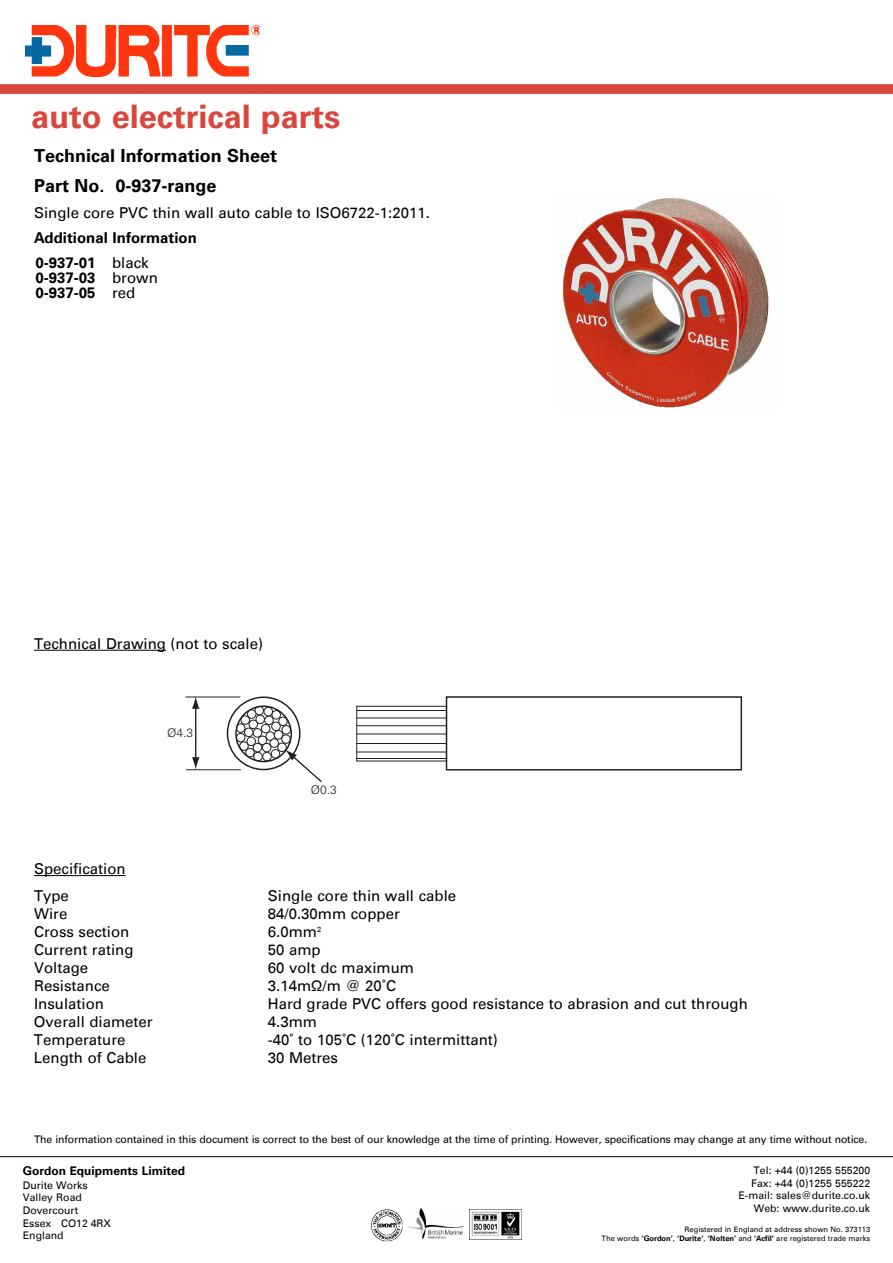
<style>
.page{position:relative;width:893px;height:1263px;background:#fff}
.page>*{position:absolute;margin:0;border:0;box-sizing:border-box;transform-origin:0 0}
.t1{font:700 32.55px "Univers Com 65";color:#da453c}
.t2{font:700 18px/29.7px "Univers Com 65";color:#000}
.t3{font:15px/27px "Univers Com 55 Roman";color:#000}
.t4{font:700 15px/15px "Univers Com 65";color:#000}
.t5{font:700 12px "Univers Com 65";color:#000}
.t6{font:300 12px "Univers";color:#231f20}
.t7{font:10.5px/12.6px "Univers Com 55 Roman";letter-spacing:-.01em;color:#000}
.t8{font:7.5px/9px "Univers Com 55 Roman";color:#000;text-align:right}
.s1{font-family:"Univers Com 55 Roman";font-weight:400}
.s2{font-family:"Univers Com 65";font-weight:700}
</style>
<div class="page">
<div style="left:0;top:84px;width:893px;height:10px;background:#da453c"></div>
<img style="left:371px;top:1209px;width:32px;height:33px">
<img style="left:469px;top:1209px;width:53px;height:30px">
<img style="left:408px;top:1208px;width:55px;height:30px">
<img style="left:26px;top:26px;width:234px;height:50px">
<hr style="left:0;top:1156px;width:893px;height:1px;background:#000">
<img style="left:562px;top:196px;width:207px;height:213px">
<div style="left:261px;top:724px;width:9px;height:9px;border:1px solid #231f20;border-radius:50%"></div>
<div style="left:258px;top:736px;width:9px;height:9px;border:1px solid #231f20;border-radius:50%"></div>
<div style="left:266px;top:731px;width:9px;height:10px;border:1px solid #231f20;border-radius:50%"></div>
<div style="left:264px;top:716px;width:10px;height:9px;border:1px solid #231f20;border-radius:50%"></div>
<div style="left:253px;top:728px;width:9px;height:9px;border:1px solid #231f20;border-radius:50%"></div>
<div style="left:249px;top:720px;width:9px;height:9px;border:1px solid #231f20;border-radius:50%"></div>
<div style="left:256px;top:715px;width:9px;height:9px;border:1px solid #231f20;border-radius:50%"></div>
<div style="left:278px;top:717px;width:10px;height:9px;border:1px solid #231f20;border-radius:50%"></div>
<div style="left:282px;top:725px;width:9px;height:9px;border:1px solid #231f20;border-radius:50%"></div>
<div style="left:264px;top:707px;width:9px;height:9px;border:1px solid #231f20;border-radius:50%"></div>
<div style="left:277px;top:743px;width:10px;height:9px;border:1px solid #231f20;border-radius:50%"></div>
<div style="left:271px;top:722px;width:10px;height:9px;border:1px solid #231f20;border-radius:50%"></div>
<div style="left:272px;top:710px;width:9px;height:9px;border:1px solid #231f20;border-radius:50%"></div>
<div style="left:255px;top:706px;width:9px;height:9px;border:1px solid #231f20;border-radius:50%"></div>
<div style="left:236px;top:723px;width:9px;height:10px;border:1px solid #231f20;border-radius:50%"></div>
<div style="left:236px;top:733px;width:9px;height:9px;border:1px solid #231f20;border-radius:50%"></div>
<div style="left:244px;top:728px;width:9px;height:9px;border:1px solid #231f20;border-radius:50%"></div>
<div style="left:241px;top:715px;width:9px;height:10px;border:1px solid #231f20;border-radius:50%"></div>
<div style="left:239px;top:741px;width:10px;height:10px;border:1px solid #231f20;border-radius:50%"></div>
<div style="left:247px;top:737px;width:9px;height:9px;border:1px solid #231f20;border-radius:50%"></div>
<div style="left:247px;top:709px;width:9px;height:10px;border:1px solid #231f20;border-radius:50%"></div>
<div style="left:245px;top:748px;width:10px;height:9px;border:1px solid #231f20;border-radius:50%"></div>
<div style="left:253px;top:752px;width:10px;height:9px;border:1px solid #231f20;border-radius:50%"></div>
<div style="left:281px;top:734px;width:10px;height:10px;border:1px solid #231f20;border-radius:50%"></div>
<div style="left:271px;top:749px;width:9px;height:9px;border:1px solid #231f20;border-radius:50%"></div>
<div style="left:270px;top:738px;width:9px;height:10px;border:1px solid #231f20;border-radius:50%"></div>
<div style="left:274px;top:730px;width:9px;height:9px;border:1px solid #231f20;border-radius:50%"></div>
<div style="left:262px;top:752px;width:10px;height:9px;border:1px solid #231f20;border-radius:50%"></div>
<div style="left:262px;top:743px;width:9px;height:9px;border:1px solid #231f20;border-radius:50%"></div>
<div style="left:253px;top:743px;width:9px;height:9px;border:1px solid #231f20;border-radius:50%"></div>
<div style="left:235px;top:705px;width:57px;height:57px;border:2px solid #231f20;border-radius:50%"></div>
<div style="left:227px;top:696px;width:74px;height:74px;border:2px solid #231f20;border-radius:50%"></div>
<div style="left:446px;top:696px;width:296px;height:74px;border:2px solid #231f20"></div>
<div style="left:356px;top:706px;width:91px;height:55px;border:1px solid #231f20"></div>
<hr style="left:357px;top:710px;width:90px;height:1px;background:#231f20">
<hr style="left:357px;top:718px;width:89px;height:1px;background:#231f20">
<hr style="left:356px;top:725px;width:91px;height:1px;background:#231f20">
<hr style="left:357px;top:734px;width:89px;height:1px;background:#231f20">
<hr style="left:357px;top:743px;width:90px;height:1px;background:#231f20">
<hr style="left:357px;top:752px;width:90px;height:1px;background:#231f20">
<hr style="left:356px;top:758px;width:90px;height:1px;background:#231f20">
<hr style="left:185px;top:697px;width:55px;height:1px;background:#231f20">
<hr style="left:186px;top:769px;width:55px;height:1px;background:#231f20">
<svg style="left:192px;top:757px;width:7px;height:13px"></svg>
<svg style="left:192px;top:696px;width:8px;height:13px"></svg>
<hr style="left:195px;top:706px;width:1px;height:54px;background:#231f20">
<svg style="left:285px;top:749px;width:37px;height:33px"></svg>
<hr style="left:34px;top:875px;width:92px;height:1px;background:#000">
<hr style="left:34px;top:650px;width:132px;height:1px;background:#000">
<h1 class="t1" style="left:31px;top:105px;width:311px">auto electrical parts</h1>
<p class="t2" style="left:34px;top:143px;width:245px">Technical Information Sheet<br>Part No. 0-937-range</p>
<p class="t3" style="left:34px;top:201px;width:397px">Single core PVC thin wall auto cable to ISO6722-1:2011.</p>
<p class="t4" style="left:34px;top:233px;width:164px">Additional Information</p>
<p class="t4" style="left:36px;top:257px;width:124px">0-937-01 <span class="s1">black<br></span>0-937-03 <span class="s1">brown<br></span>0-937-05 <span class="s1">red</span></p>
<p class="t3" style="left:34px;top:632px;width:231px">Technical Drawing (not to scale)</p>
<p class="t6" style="left:167px;top:728px;width:28px">Ø4.3</p>
<p class="t3" style="left:34px;top:857px;width:93px">Specification<br>Type</p>
<p class="t6" style="left:311px;top:785px;width:28px">Ø0.3</p>
<p class="t3" style="left:268px;top:884px;width:190px">Single core thin wall cable</p>
<p class="t3" style="left:34px;top:902px;width:35px">Wire</p>
<p class="t3" style="left:268px;top:902px;width:134px">84/0.30mm copper</p>
<p class="t3" style="left:34px;top:920px;width:97px">Cross section</p>
<p class="t3" style="left:268px;top:920px;width:55px">6.0mm<sup>2</sup></p>
<p class="t3" style="left:34px;top:938px;width:101px">Current rating</p>
<p class="t3" style="left:268px;top:938px;width:54px">50 amp</p>
<p class="t3" style="left:34px;top:956px;width:56px">Voltage</p>
<p class="t3" style="left:268px;top:956px;width:148px">60 volt dc maximum</p>
<p class="t3" style="left:34px;top:974px;width:77px">Resistance</p>
<p class="t3" style="left:268px;top:974px;width:130px">3.14mΩ/m @ 20˚C</p>
<p class="t3" style="left:34px;top:992px;width:71px">Insulation</p>
<p class="t3" style="left:268px;top:992px;width:481px">Hard grade PVC offers good resistance to abrasion and cut through</p>
<p class="t3" style="left:34px;top:1010px;width:120px">Overall diameter</p>
<p class="t3" style="left:268px;top:1010px;width:51px">4.3mm</p>
<p class="t3" style="left:34px;top:1028px;width:93px">Temperature</p>
<p class="t3" style="left:268px;top:1028px;width:231px">-40˚ to 105˚C (120˚C intermittant)</p>
<p class="t3" style="left:34px;top:1046px;width:114px">Length of Cable</p>
<p class="t3" style="left:268px;top:1046px;width:72px">30 Metres</p>
<p class="t7" style="left:34px;top:1134px;width:835px">The information contained in this document is correct to the best of our knowledge at the time of printing. However, specifications may change at any time without notice.</p>
<p class="t5" style="left:23px;top:1167px;width:164px">Gordon Equipments Limited</p>
<p class="t7" style="left:23px;top:1180px;width:90px">Durite Works<br>Valley Road<br>Dovercourt<br>Essex CO12 4RX<br>England</p>
<p class="t7" style="left:738px;top:1165px;width:133px;text-align:right">Tel: +44 (0)1255 555200<br>Fax: +44 (0)1255 555222<br>E-mail: sales@durite.co.uk<br>Web: www.durite.co.uk</p>
<p class="t8" style="left:602px;top:1225px;width:270px">Registered in England at address shown No. 373113<br>The words <span class="s2">‘Gordon’</span>, <span class="s2">‘Durite’</span>, <span class="s2">‘Nolten’</span> and <span class="s2">‘Acfil’</span> are registered trade marks</p>
</div>
